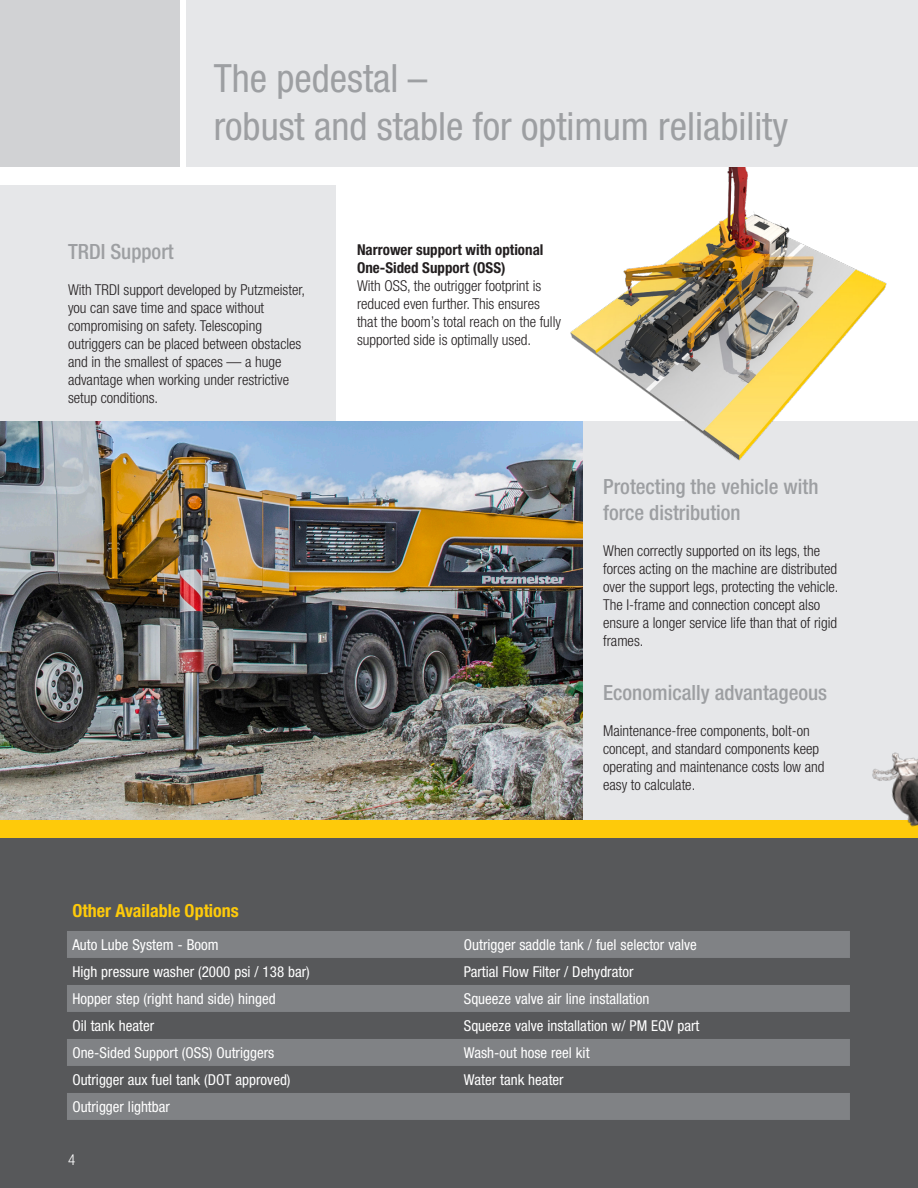
<style>
.page{position:relative;width:918px;height:1188px;background:#fff}
.page>*{position:absolute;margin:0;border:0;box-sizing:border-box;transform-origin:0 0}
.Page_Headline{font:condensed 39px "Helvetica Neue LT Std";color:#9d9fa2}
.Page_Copy{font:500 condensed 21px/25.5px "Helvetica Neue LT Std";color:#9d9fa2}
.Page_Subheadline_-_Gray{font:500 condensed 21px "Helvetica Neue LT Std";color:#9d9fa2}
.t1{font:700 condensed 18px "Helvetica Neue LT Pro";color:#feca0a}
.Page_Copy-2{font:300 condensed 15px/18px "Helvetica Neue LT Std";color:#231f20}
.t2{font:condensed 15px "Helvetica Neue LT Pro";color:#fff}
.Bullet_Copy{font:300 condensed 15px "Helvetica Neue LT Std";color:#fff}
.s1{font-weight:700}
</style>
<div class="page">
<div style="left:0;top:186px;width:336px;height:236px;background:#e6e7e9"></div>
<div style="left:582px;top:421px;width:336px;height:406px;background:#e6e7e9"></div>
<img style="left:0;top:422px;width:582px;height:399px">
<div style="left:0;top:838px;width:918px;height:350px;background:#57585a"></div>
<div style="left:0;top:821px;width:918px;height:17px;background:#feca0a"></div>
<img style="left:850px;top:752px;width:68px;height:75px">
<svg style="left:67px;top:931px;width:783px;height:189px;fill:#808285"></svg>
<img style="left:566px;top:166px;width:326px;height:320px">
<div style="left:187px;top:0;width:731px;height:166px;background:#e6e7e9"></div>
<div style="left:0;top:0;width:180px;height:166px;background:#d1d2d4"></div>
<p class="Page_Headline" style="left:214px;top:55px;width:215px">The pedestal –</p>
<p class="Page_Headline" style="left:214px;top:103px;width:576px">robust and stable for optimum reliability</p>
<p class="Page_Subheadline_-_Gray" style="left:68px;top:239px;width:107px">TRDI Support</p>
<p class="Page_Copy-2" style="left:68px;top:280px;width:239px">With TRDI support developed by Putzmeister, you can save time and space without compromising on safety. Telescoping outriggers can be placed between obstacles and in the smallest of spaces — a huge advantage when working under restrictive setup conditions.</p>
<p class="Page_Copy-2" style="left:357px;top:240px;width:206px"><span class="s1">Narrower support with optional One-Sided Support (OSS)<br></span>With OSS, the outrigger footprint is reduced even further. This ensures that the boom’s total reach on the fully supported side is optimally used.</p>
<p class="Page_Copy" style="left:603px;top:474px;width:217px">Protecting the vehicle with force distribution</p>
<p class="Page_Copy-2" style="left:603px;top:541px;width:237px">When correctly supported on its legs, the forces acting on the machine are distributed over the support legs, protecting the vehicle.<br>The I-frame and connection concept also ensure a longer service life than that of rigid frames.</p>
<p class="Page_Subheadline_-_Gray" style="left:603px;top:680px;width:226px">Economically advantageous</p>
<p class="Page_Copy-2" style="left:603px;top:721px;width:223px">Maintenance-free components, bolt-on concept, and standard components keep operating and maintenance costs low and easy to calculate.</p>
<p class="t1" style="left:72px;top:900px;width:168px">Other Available Options</p>
<p class="t2" style="left:72px;top:936px;width:148px">Auto Lube System - Boom</p>
<p class="t2" style="left:464px;top:936px;width:235px">Outrigger saddle tank / fuel selector valve</p>
<p class="t2" style="left:72px;top:963px;width:239px">High pressure washer (2000 psi / 138 bar)</p>
<p class="t2" style="left:464px;top:963px;width:171px">Partial Flow Filter / Dehydrator</p>
<p class="t2" style="left:72px;top:990px;width:205px">Hopper step (right hand side) hinged</p>
<p class="t2" style="left:464px;top:990px;width:187px">Squeeze valve air line installation</p>
<p class="t2" style="left:72px;top:1017px;width:83px">Oil tank heater</p>
<p class="t2" style="left:464px;top:1017px;width:237px">Squeeze valve installation w/ PM EQV part</p>
<p class="t2" style="left:72px;top:1044px;width:203px">One-Sided Support (OSS) Outriggers</p>
<p class="t2" style="left:464px;top:1044px;width:127px">Wash-out hose reel kit</p>
<p class="t2" style="left:72px;top:1071px;width:220px">Outrigger aux fuel tank (DOT approved)</p>
<p class="t2" style="left:464px;top:1071px;width:101px">Water tank heater</p>
<p class="t2" style="left:72px;top:1098px;width:99px">Outrigger lightbar</p>
<p class="Bullet_Copy" style="left:68px;top:1151px;width:9px">4</p>
</div>
